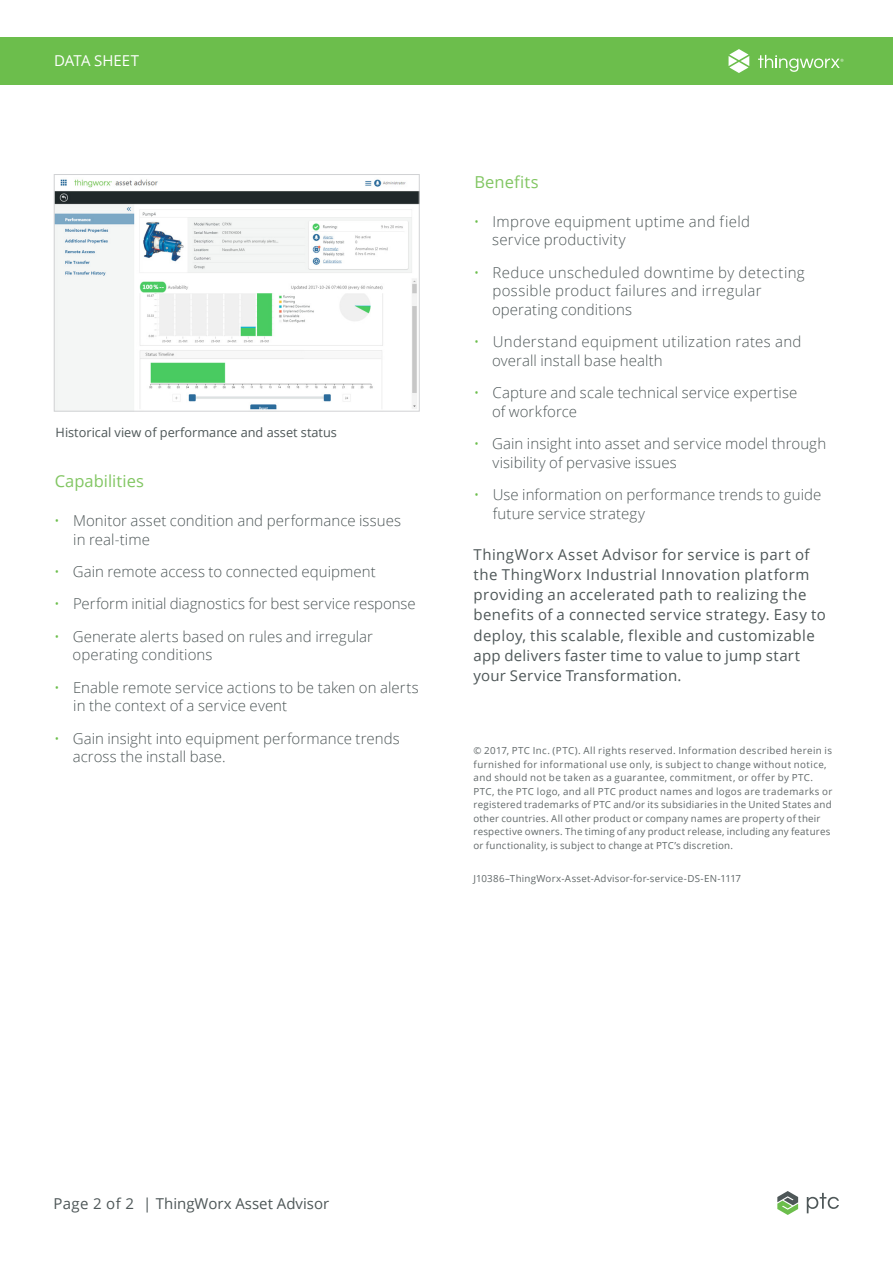
<style>
.page{position:relative;width:893px;height:1263px;background:#fff}
.page>*{position:absolute;margin:0;border:0;box-sizing:border-box;transform-origin:0 0}
._3__Text_Subhead_1{font:16.5px "Open Sans";letter-spacing:.005em;color:#82c663}
.t1{font:300 15px/18.8px "Open Sans";letter-spacing:.005em;color:#4e5758}
._4__Text_Body{font:15px/20.2px "Open Sans";letter-spacing:.025em;color:#4e5758}
.t2{font:300 15px/18.8px "Open Sans";letter-spacing:.025em;color:#4e5758}
._4__Text_Body-2{font:15px "Open Sans";color:#4e5758}
.t3{font:15px "Open Sans";color:#fff}
._6__Caption{font:12.75px "Open Sans";color:#4e5758}
._10__Legal{font:9.75px/13.5px "Open Sans";letter-spacing:.03em;color:#616869}
.s1{color:#6cbe4c}
</style>
<div class="page">
<div style="left:0;top:37px;width:893px;height:48px;background:#6cbe4c"></div>
<svg style="left:758px;top:55px;width:85px;height:17px"></svg>
<svg style="left:729px;top:49px;width:20px;height:24px"></svg>
<svg style="left:777px;top:1191px;width:21px;height:24px"></svg>
<svg style="left:807px;top:1193px;width:32px;height:20px"></svg>
<img style="left:56px;top:179px;width:362px;height:231px">
<div style="left:54px;top:174px;width:366px;height:238px;border:1px solid #d1d2d4"></div>
<h2 class="t3" style="left:54px;top:50px;width:87px">DATA SHEET</h2>
<p class="_6__Caption" style="left:56px;top:423px;width:283px">Historical view of performance and asset status</p>
<p class="_3__Text_Subhead_1" style="left:55px;top:470px;width:91px">Capabilities</p>
<p class="t1" style="left:73px;top:511px;width:329px;text-indent:-19px"><span class="s1">•</span> Monitor asset condition and performance issues in real-time</p>
<p class="t1" style="left:54px;top:562px;width:323px"><span class="s1">•</span> Gain remote access to connected equipment</p>
<p class="t1" style="left:54px;top:594px;width:363px"><span class="s1">•</span> Perform initial diagnostics for best service response</p>
<p class="t1" style="left:73px;top:626px;width:302px;text-indent:-18px"><span class="s1">•</span> Generate alerts based on rules and irregular operating conditions</p>
<p class="t1" style="left:73px;top:677px;width:347px;text-indent:-19px"><span class="s1">•</span> Enable remote service actions to be taken on alerts in the context of a service event</p>
<p class="t1" style="left:73px;top:728px;width:328px;text-indent:-18px"><span class="s1">•</span> Gain insight into equipment performance trends across the install base.</p>
<p class="_3__Text_Subhead_1" style="left:474px;top:170px;width:66px">Benefits</p>
<p class="t2" style="left:492px;top:211px;width:259px;text-indent:-19px"><span class="s1">•</span> Improve equipment uptime and field service productivity</p>
<p class="t2" style="left:492px;top:262px;width:314px;text-indent:-18px"><span class="s1">•</span> Reduce unscheduled downtime by detecting possible product failures and irregular operating conditions</p>
<p class="t2" style="left:492px;top:332px;width:311px;text-indent:-18px"><span class="s1">•</span> Understand equipment utilization rates and overall install base health</p>
<p class="t1" style="left:492px;top:383px;width:307px;text-indent:-18px"><span class="s1">•</span> Capture and scale technical service expertise of workforce</p>
<p class="t1" style="left:493px;top:434px;width:335px;text-indent:-19px"><span class="s1">•</span> Gain insight into asset and service model through visibility of pervasive issues</p>
<p class="t1" style="left:493px;top:485px;width:330px;text-indent:-19px"><span class="s1">•</span> Use information on performance trends to guide future service strategy</p>
<p class="_4__Text_Body" style="left:473px;top:544px;width:354px">ThingWorx Asset Advisor for service is part of the ThingWorx Industrial Innovation platform providing an accelerated path to realizing the benefits of a connected service strategy. Easy to deploy, this scalable, flexible and customizable app delivers faster time to value to jump start your Service Transformation.</p>
<p class="_10__Legal" style="left:473px;top:744px;width:361px">© 2017, PTC Inc. (PTC). All rights reserved. Information described herein is furnished for informational use only, is subject to change without notice, and should not be taken as a guarantee, commitment, or offer by PTC.<br>PTC, the PTC logo, and all PTC product names and logos are trademarks or registered trademarks of PTC and/or its subsidiaries in the United States and other countries. All other product or company names are property of their respective owners. The timing of any product release, including any features or functionality, is subject to change at PTC’s discretion.</p>
<p class="_10__Legal" style="left:473px;top:872px;width:269px">J10386–ThingWorx-Asset-Advisor-for-service-DS-EN-1117</p>
<p class="_4__Text_Body-2" style="left:53px;top:1193px;width:277px">Page 2 of 2 | ThingWorx Asset Advisor</p>
</div>
